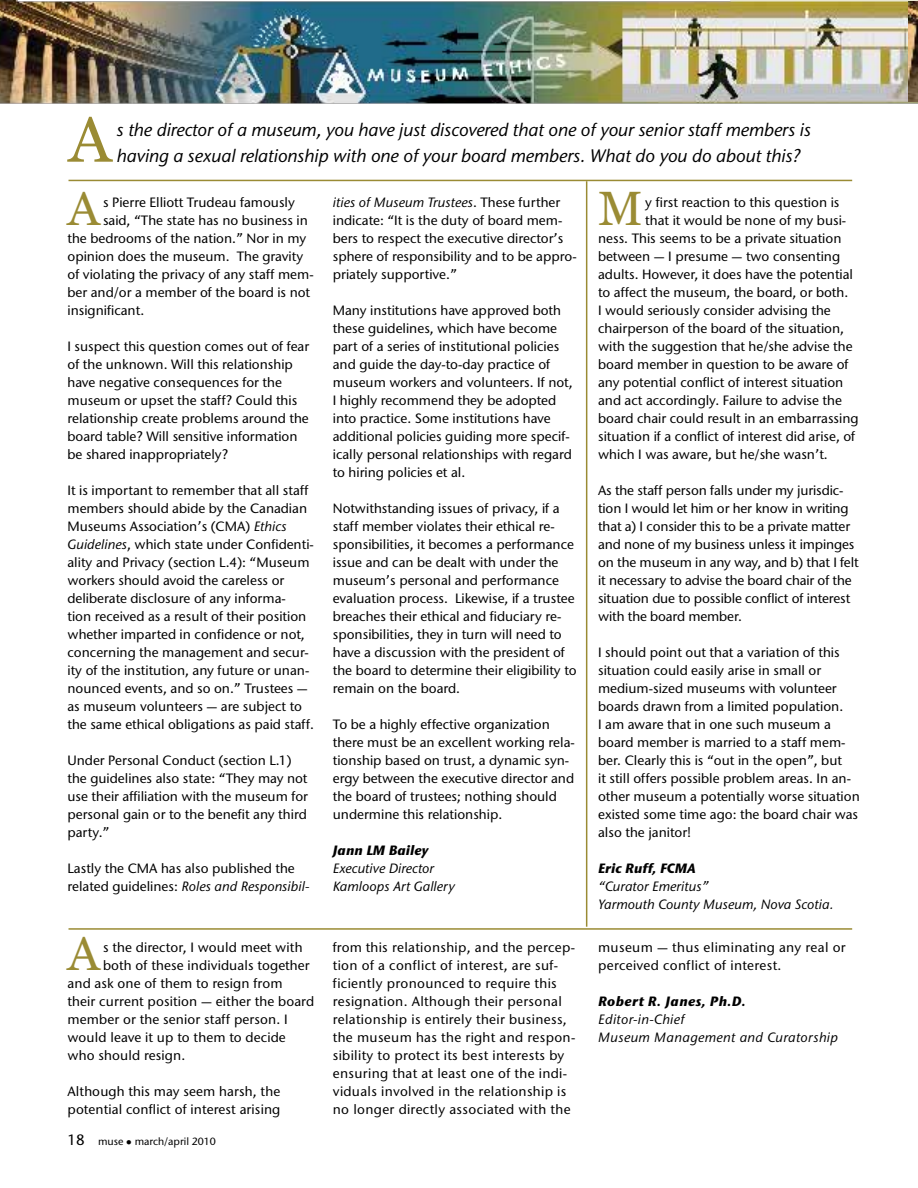
<style>
.page{position:relative;width:918px;height:1188px;background:#fff}
.page>*{position:absolute;margin:0;border:0;box-sizing:border-box;transform-origin:0 0}
.t1{font:63.9px "Georgia";color:#9a8b34}
.t2{font:48.3px "Georgia";color:#9a8b34}
.t3{font:italic 500 18px/25.5px "Stone Sans ITC";letter-spacing:-.01em;color:#000}
.t4{font:500 13.5px/18px "Stone Sans ITC";color:#000}
.t5{font:500 13.5px/18px "Stone Sans ITC";letter-spacing:.025em;color:#000}
.t6{font:italic 500 13.5px/18px "Stone Sans ITC";color:#000}
.t7{font:italic 500 13.5px/18px "Stone Sans ITC";letter-spacing:.025em;color:#000}
.t8{font:italic 700 13.5px "Stone Sans ITC";color:#000}
.t9{font:italic 700 13.5px "Stone Sans ITC";letter-spacing:.025em;color:#000}
.t10{font:500 10.5px "Stone Sans ITC";color:#000}
.s1{font-style:italic}
.s2{font-size:15px}
</style>
<div class="page">
<img style="left:0;top:0;width:918px;height:103px">
<hr style="left:586px;top:181px;width:1px;height:746px;background:#9a8b34">
<hr style="left:69px;top:180px;width:783px;height:1px;background:#9a8b34">
<hr style="left:69px;top:928px;width:783px;height:2px;background:#9a8b34">
<img style="left:909px;top:1px;width:9px;height:101px">
<h1 class="t1" style="left:69px;top:103px;width:44px">A</h1>
<h3 class="t3" style="left:117px;top:117px;width:696px">s the director of a museum, you have just discovered that one of your senior staff members is having a sexual relationship with one of your board members. What do you do about this?</h3>
<h2 class="t2" style="left:68px;top:181px;width:34px">A</h2>
<p class="t4" style="left:103px;top:193px;width:194px">s Pierre Elliott Trudeau famously</p>
<p class="t4" style="left:103px;top:211px;width:206px">said, “The state has no business in</p>
<p class="t4" style="left:68px;top:229px;width:240px">the bedrooms of the nation.” Nor in my</p>
<p class="t4" style="left:68px;top:247px;width:237px">opinion does the museum. The gravity</p>
<p class="t4" style="left:68px;top:265px;width:248px">of violating the privacy of any staff mem-</p>
<p class="t4" style="left:68px;top:283px;width:244px">ber and/or a member of the board is not</p>
<p class="t4" style="left:68px;top:301px;width:78px">insignificant.</p>
<p class="t4" style="left:68px;top:337px;width:243px">I suspect this question comes out of fear of the unknown. Will this relationship have negative consequences for the museum or upset the staff? Could this relationship create problems around the board table? Will sensitive information be shared inappropriately?</p>
<p class="t4" style="left:68px;top:481px;width:248px">It is important to remember that all staff members should abide by the Canadian Museums Association’s (CMA) <span class="s1">Ethics Guidelines</span>, which state under Confidenti&shy;ality and Privacy (section L.4): “Museum workers should avoid the careless or deliberate disclosure of any informa-<br>tion received as a result of their position whether imparted in confidence or not, concerning the management and secur&shy;ity of the institution, any future or unan&shy;nounced events, and so on.” Trustees — as museum volunteers — are subject to the same ethical obligations as paid staff.</p>
<p class="t4" style="left:68px;top:751px;width:242px">Under Personal Conduct (section L.1) the guidelines also state: “They may not use their affiliation with the museum for personal gain or to the benefit any third party.”</p>
<p class="t4" style="left:68px;top:859px;width:243px">Lastly the CMA has also published the related guidelines: <span class="s1">Roles and Responsibil-</span></p>
<h2 class="t2" style="left:68px;top:926px;width:34px">A</h2>
<p class="t4" style="left:103px;top:939px;width:201px">s the director, I would meet with</p>
<p class="t4" style="left:103px;top:957px;width:208px">both of these individuals together</p>
<p class="t4" style="left:68px;top:975px;width:217px">and ask one of them to resign from</p>
<p class="t4" style="left:68px;top:993px;width:248px">their current position — either the board</p>
<p class="t4" style="left:68px;top:1011px;width:222px">member or the senior staff person. I</p>
<p class="t4" style="left:68px;top:1029px;width:220px">would leave it up to them to decide</p>
<p class="t4" style="left:68px;top:1047px;width:119px">who should resign.</p>
<p class="t4" style="left:68px;top:1083px;width:214px">Although this may seem harsh, the potential conflict of interest arising</p>
<p class="t10" style="left:68px;top:1135px;width:150px"><span class="s2">18</span> muse ● march/april 2010</p>
<p class="t4" style="left:333px;top:193px;width:245px"><span class="s1">ities of Museum Trustees</span>. These further indicate: “It is the duty of board mem&shy;bers to respect the executive director’s sphere of responsibility and to be appro&shy;priately supportive.”</p>
<p class="t4" style="left:333px;top:301px;width:241px">Many institutions have approved both these guidelines, which have become part of a series of institutional policies and guide the day-to-day practice of museum workers and volunteers. If not, I highly recommend they be adopted into practice. Some institutions have additional policies guiding more specif&shy;ically personal relationships with regard to hiring policies et al.</p>
<p class="t4" style="left:333px;top:499px;width:245px">Notwithstanding issues of privacy, if a staff member violates their ethical re&shy;sponsibilities, it becomes a performance issue and can be dealt with under the museum’s personal and performance evaluation process. Likewise, if a trustee breaches their ethical and fiduciary re&shy;sponsibilities, they in turn will need to have a discussion with the president of the board to determine their eligibility to remain on the board.</p>
<p class="t4" style="left:333px;top:715px;width:243px">To be a highly effective organization there must be an excellent working rela&shy;tionship based on trust, a dynamic syn&shy;ergy between the executive director and the board of trustees; nothing should undermine this relationship.</p>
<p class="t8" style="left:333px;top:842px;width:97px">Jann LM Bailey</p>
<p class="t6" style="left:333px;top:859px;width:124px">Executive Director<br>Kamloops Art Gallery</p>
<h2 class="t2" style="left:598px;top:181px;width:46px">M</h2>
<p class="t4" style="left:645px;top:193px;width:196px">y first reaction to this question is</p>
<p class="t4" style="left:645px;top:211px;width:202px">that it would be none of my busi-</p>
<p class="t4" style="left:598px;top:229px;width:245px">ness. This seems to be a private situation</p>
<p class="t4" style="left:598px;top:247px;width:243px">between — I presume — two consenting</p>
<p class="t4" style="left:598px;top:265px;width:256px">adults. However, it does have the potential</p>
<p class="t4" style="left:598px;top:283px;width:252px">to affect the museum, the board, or both.</p>
<p class="t4" style="left:598px;top:301px;width:234px">I would seriously consider advising the</p>
<p class="t4" style="left:598px;top:319px;width:248px">chairperson of the board of the situation,</p>
<p class="t4" style="left:598px;top:337px;width:256px">with the suggestion that he/she advise the</p>
<p class="t4" style="left:598px;top:355px;width:252px">board member in question to be aware of</p>
<p class="t4" style="left:598px;top:373px;width:247px">any potential conflict of interest situation</p>
<p class="t4" style="left:598px;top:391px;width:245px">and act accordingly. Failure to advise the</p>
<p class="t4" style="left:598px;top:409px;width:262px">board chair could result in an embarrassing</p>
<p class="t4" style="left:598px;top:427px;width:259px">situation if a conflict of interest did arise, of</p>
<p class="t4" style="left:598px;top:445px;width:231px">which I was aware, but he/she wasn’t.</p>
<p class="t4" style="left:598px;top:481px;width:262px">As the staff person falls under my jurisdic&shy;tion I would let him or her know in writing that a) I consider this to be a private matter and none of my business unless it impinges on the museum in any way, and b) that I felt it necessary to advise the board chair of the situation due to possible conflict of interest with the board member.</p>
<p class="t4" style="left:598px;top:643px;width:263px">I should point out that a variation of this situation could easily arise in small or medium-sized museums with volunteer boards drawn from a limited population.<br>I am aware that in one such museum a board member is married to a staff mem&shy;ber. Clearly this is “out in the open”, but<br>it still offers possible problem areas. In an&shy;other museum a potentially worse situation existed some time ago: the board chair was also the janitor!</p>
<p class="t8" style="left:598px;top:860px;width:99px">Eric Ruff, FCMA</p>
<p class="t6" style="left:598px;top:877px;width:237px">“Curator Emeritus”<br>Yarmouth County Museum, Nova Scotia.</p>
<p class="t5" style="left:333px;top:939px;width:244px">from this relationship, and the percep&shy;tion of a conflict of interest, are suf&shy;ficiently pronounced to require this resignation. Although their personal relationship is entirely their business, the museum has the right and respon&shy;sibility to protect its best interests by ensuring that at least one of the indi&shy;viduals involved in the relationship is no longer directly associated with the</p>
<p class="t5" style="left:598px;top:939px;width:249px">museum — thus eliminating any real or perceived conflict of interest.</p>
<p class="t9" style="left:598px;top:993px;width:149px">Robert R. Janes, Ph.D.</p>
<p class="t7" style="left:598px;top:1011px;width:242px">Editor-in-Chief<br>Museum Management and Curatorship</p>
</div>
